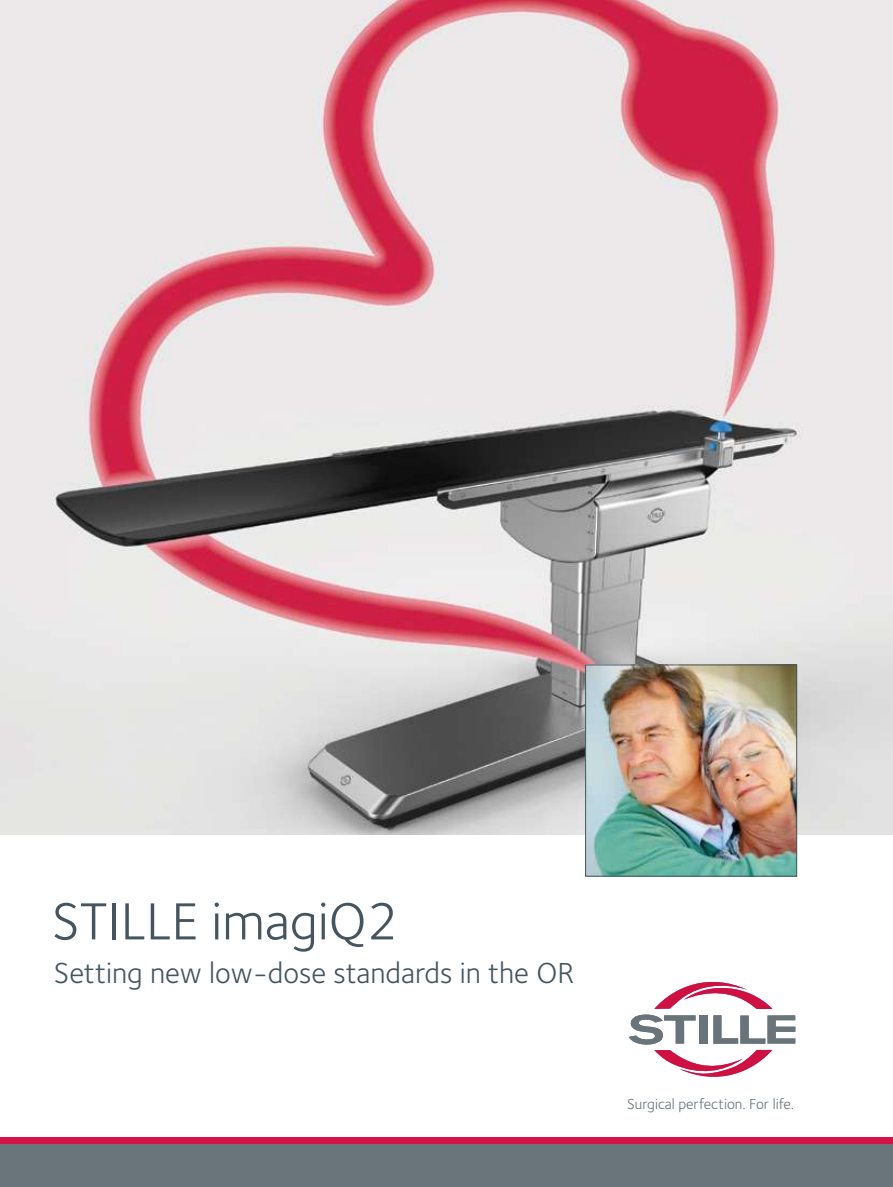
<style>
.page{position:relative;width:893px;height:1187px;background:#fff}
.page>*{position:absolute;margin:0;border:0;box-sizing:border-box;transform-origin:0 0}
.t1{font:54px "Foundry Sterling";color:#455560}
.t2{font:30px "Foundry Sterling";color:#455560}
.t3{font:15px "Foundry Sterling";color:#6a747b}
</style>
<div class="page">
<img style="left:0;top:0;width:893px;height:834px">
<svg style="left:629px;top:981px;width:166px;height:95px"></svg>
<div style="left:0;top:1137px;width:893px;height:49px;background:#d31245"></div>
<div style="left:0;top:1144px;width:893px;height:42px;background:#6a747b"></div>
<img style="left:587px;top:666px;width:208px;height:208px">
<div style="left:585px;top:664px;width:212px;height:212px;border:1px solid #455560"></div>
<h1 class="t1" style="left:52px;top:890px;width:348px">STILLE imagiQ2</h1>
<p class="t2" style="left:54px;top:955px;width:521px">Setting new low-dose standards in the OR</p>
<p class="t3" style="left:627px;top:1094px;width:168px">Surgical perfection. For life.</p>
</div>
